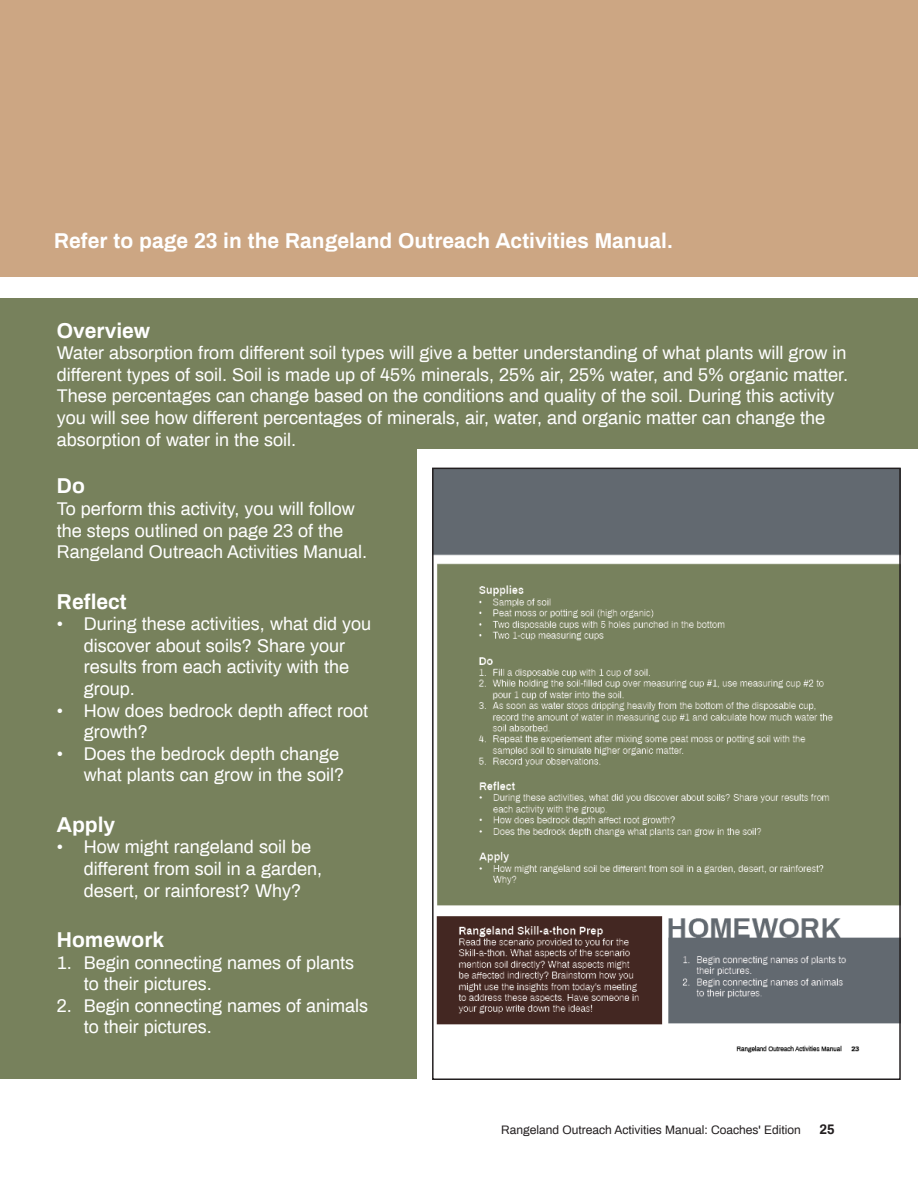
<style>
.page{position:relative;width:918px;height:1188px;background:#fff}
.page>*{position:absolute;margin:0;border:0;box-sizing:border-box;transform-origin:0 0}
.t1{font:700 21px "Archivo";color:#fff}
.t2{font:18px/21.6px "Archivo";color:#fff}
.t3{font:700 13.5px "Archivo";color:#231f20}
.t4{font:12px "Archivo";color:#231f20}
</style>
<div class="page">
<div style="left:0;top:0;width:918px;height:276px;background:#cca683"></div>
<div style="left:1px;top:298px;width:416px;height:781px;background:#77815c"></div>
<img style="left:435px;top:471px;width:463px;height:582px">
<div style="left:432px;top:468px;width:469px;height:612px;border:2px solid #231f20"></div>
<div style="left:417px;top:298px;width:501px;height:151px;background:#77815c"></div>
<p class="t1" style="left:54px;top:226px;width:620px">Refer to page 23 in the Rangeland Outreach Activities Manual.</p>
<p class="t1" style="left:57px;top:316px;width:95px">Overview</p>
<p class="t2" style="left:57px;top:341px;width:793px">Water absorption from different soil types will give a better understanding of what plants will grow in different types of soil. Soil is made up of 45% minerals, 25% air, 25% water, and 5% organic matter.<br>These percentages can change based on the conditions and quality of the soil. During this activity you will see how different percentages of minerals, air, water, and organic matter can change the absorption of water in the soil.</p>
<p class="t1" style="left:57px;top:472px;width:29px">Do</p>
<p class="t2" style="left:57px;top:497px;width:312px">To perform this activity, you will follow the steps outlined on page 23 of the<br>Rangeland Outreach Activities Manual.</p>
<p class="t1" style="left:57px;top:587px;width:72px">Reflect</p>
<p class="t2" style="left:84px;top:612px;width:289px;text-indent:-27px">• During these activities, what did you discover about soils? Share your results from each activity with the group.</p>
<p class="t2" style="left:84px;top:699px;width:286px;text-indent:-27px">• How does bedrock depth affect root growth?</p>
<p class="t2" style="left:57px;top:742px;width:289px;text-align:right">• Does the bedrock depth change what plants can grow in the soil?</p>
<p class="t1" style="left:57px;top:810px;width:60px">Apply</p>
<p class="t2" style="left:84px;top:835px;width:240px;text-indent:-27px">• How might rangeland soil be different from soil in a garden, desert, or rainforest? Why?</p>
<p class="t1" style="left:57px;top:925px;width:109px">Homework</p>
<p class="t2" style="left:84px;top:951px;width:272px;text-indent:-27px">1. Begin connecting names of plants to their pictures.</p>
<p class="t2" style="left:84px;top:994px;width:286px;text-indent:-27px">2. Begin connecting names of animals to their pictures.</p>
<p class="t4" style="left:501px;top:1121px;width:301px">Rangeland Outreach Activities Manual: Coaches' Edition</p>
<p class="t3" style="left:820px;top:1120px;width:17px">25</p>
</div>
